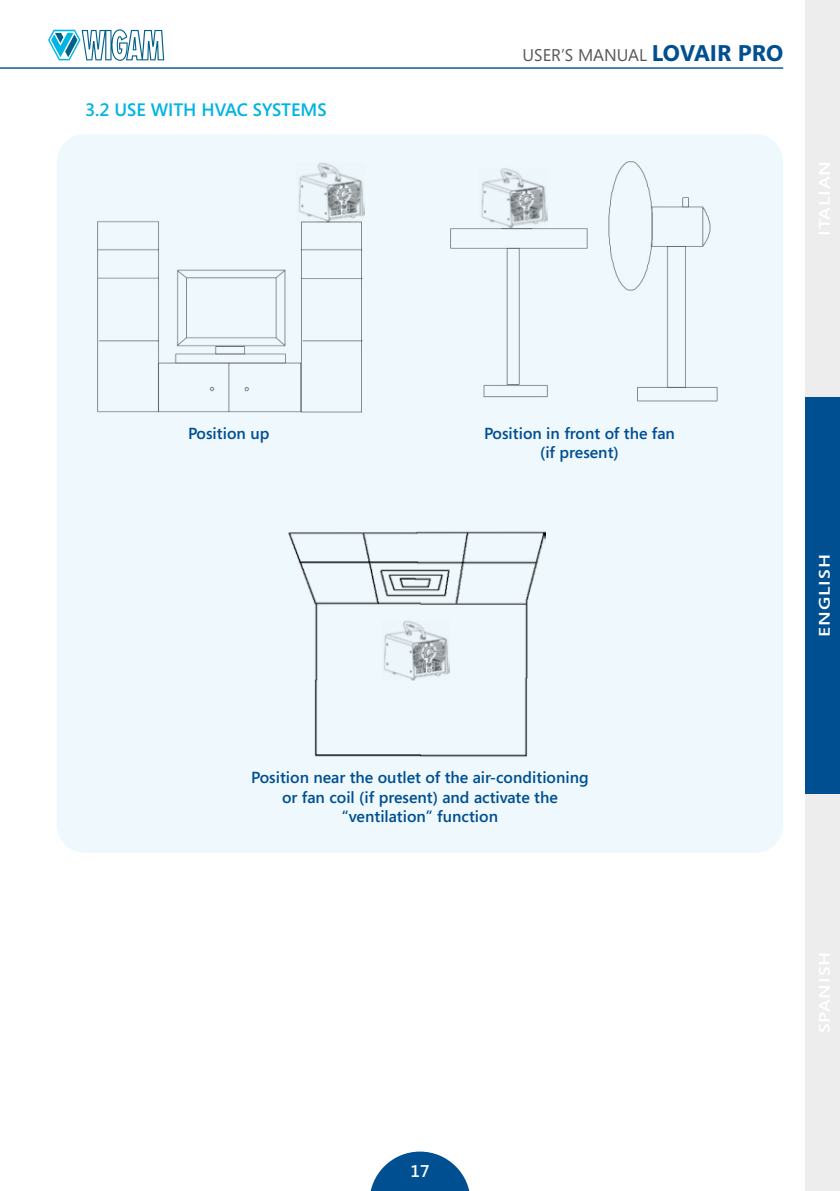
<style>
.page{position:relative;width:840px;height:1191px;background:#fff}
.page>*{position:absolute;margin:0;border:0;box-sizing:border-box;transform-origin:0 0}
.t1{font:600 18px "Segoe";color:#00b4e3}
.t2{font:17px "Segoe";color:#575756}
.t3{font:600 17px "Segoe";color:#fff}
.t4{font:600 16px/19.2px "Segoe";color:#004f91;text-align:center}
.t5{font:600 15.2px "Segoe";letter-spacing:.05em;color:#fff;scale:1.25 1}
.s1{font-weight:700;font-size:22.6px;color:#004f91}
</style>
<div class="page">
<svg style="left:48px;top:29px;width:116px;height:32px"></svg>
<hr style="left:0;top:67px;width:782px;height:2px;background:#004f91">
<svg style="left:370px;top:1151px;width:100px;height:40px"></svg>
<div style="left:57px;top:134px;width:725px;height:719px;background:#eff8fd;border-radius:28px"></div>
<img style="left:97px;top:161px;width:621px;height:252px">
<img style="left:479px;top:167px;width:68px;height:61px">
<img style="left:288px;top:531px;width:257px;height:226px">
<img style="left:381px;top:620px;width:69px;height:60px">
<img style="left:296px;top:162px;width:69px;height:61px">
<div style="left:804px;top:777px;width:35px;height:414px;background:#ededed"></div>
<div style="left:804px;top:380px;width:35px;height:414px;background:#004f91"></div>
<div style="left:804px;top:0;width:35px;height:397px;background:#ededed"></div>
<p class="t1" style="left:85px;top:98px;width:243px">3.2 USE WITH HVAC SYSTEMS</p>
<p class="t2" style="left:522px;top:43px;width:262px">USER’S MANUAL <span class="s1">LOVAIR PRO</span></p>
<p class="t4" style="left:188px;top:423px;width:83px">Position up</p>
<p class="t4" style="left:483px;top:423px;width:192px">Position in front of the fan (if present)</p>
<p class="t4" style="left:251px;top:767px;width:339px">Position near the outlet of the air-conditioning or fan coil (if present) and activate the “ventilation” function</p>
<p class="t5" style="left:813px;top:637px;width:68px;rotate:-90deg">ENGLISH</p>
<p class="t3" style="left:410px;top:1159px;width:21px">17</p>
</div>
